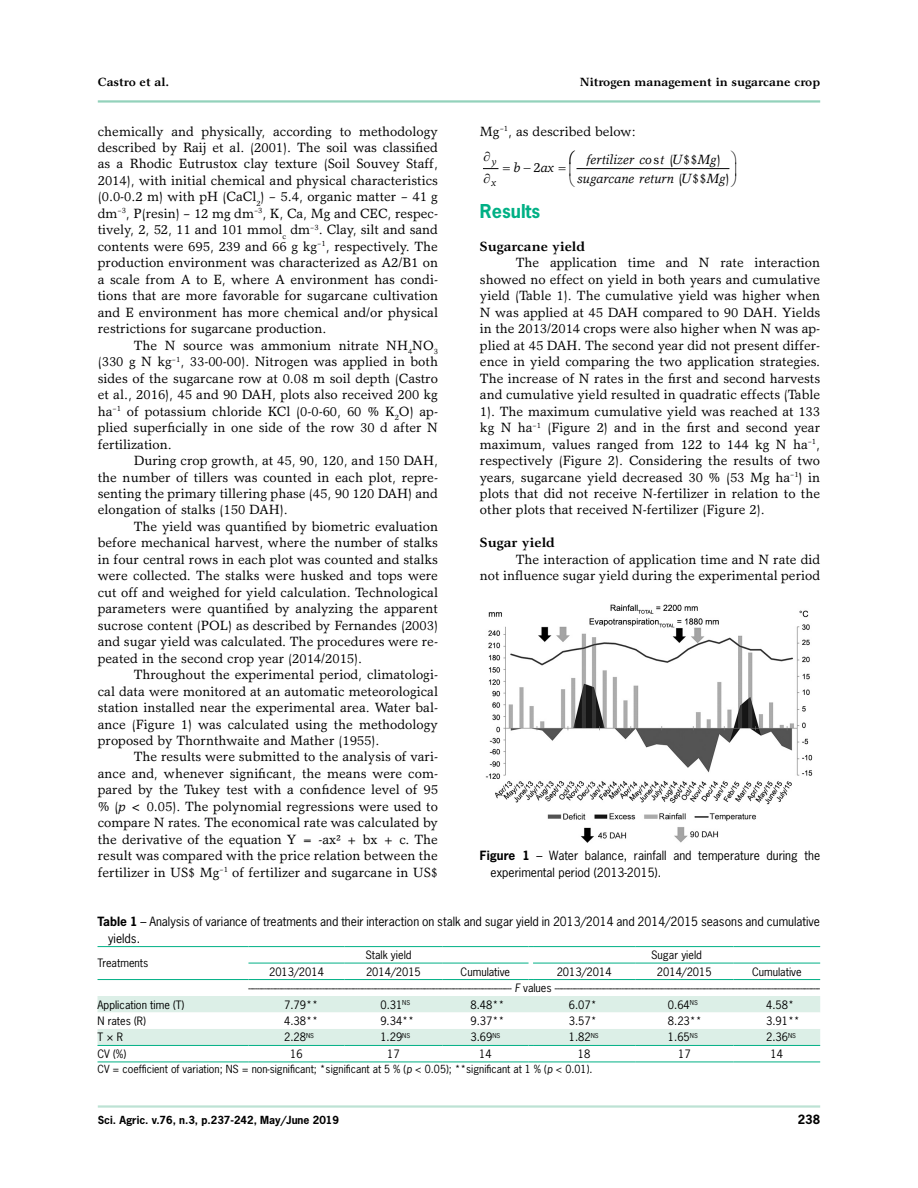
<style>
.page{position:relative;width:918px;height:1188px;background:#fff}
.page>*{position:absolute;margin:0;border:0;box-sizing:border-box;transform-origin:0 0}
.t1{font:700 18px "News Gothic";color:#00b085}
.t2{font:13.5px/16.5px "Garth Graphic";color:#000;text-align:justify}
.t3{font:italic 13.5px/19px "Garth Graphic";color:#000}
.t4{font:700 13.5px "Garth Graphic";color:#000}
.t5{font:12px/16.5px "News Gothic";color:#000}
.t6{font:700 12px "Garth Graphic";color:#000}
.t7{font:700 12px "News Gothic";color:#000}
.t8{font:10.8px/16.6px "News Gothic";color:#000}
.t9{font:10.5px "News Gothic";color:#000}
.t10{font:700 10.5px "News Gothic";color:#000}
.t11{font:italic 10.5px/21.5px "Garth Graphic";color:#000}
.s1{font-style:italic}
.s2{font-style:normal}
.s3{font-weight:700}
</style>
<div class="page">
<hr style="left:98px;top:1105px;width:722px;height:3px;background:#bde2d4">
<hr style="left:98px;top:100px;width:722px;height:3px;background:#93d2bb">
<hr style="left:577px;top:168px;width:152px;height:1px;background:#000">
<svg style="left:98px;top:947px;width:722px;height:34px"></svg>
<hr style="left:248px;top:963px;width:97px;height:1px;background:#00b085">
<hr style="left:345px;top:963px;width:97px;height:1px;background:#00b085">
<hr style="left:442px;top:963px;width:87px;height:1px;background:#00b085">
<hr style="left:533px;top:963px;width:102px;height:1px;background:#00b085">
<hr style="left:635px;top:963px;width:98px;height:1px;background:#00b085">
<hr style="left:733px;top:963px;width:87px;height:1px;background:#00b085">
<hr style="left:98px;top:979px;width:150px;height:1px;background:#00b085">
<hr style="left:248px;top:979px;width:97px;height:1px;background:#00b085">
<hr style="left:345px;top:979px;width:97px;height:1px;background:#00b085">
<hr style="left:442px;top:979px;width:87px;height:1px;background:#00b085">
<hr style="left:533px;top:979px;width:102px;height:1px;background:#00b085">
<hr style="left:635px;top:979px;width:98px;height:1px;background:#00b085">
<hr style="left:733px;top:979px;width:87px;height:1px;background:#00b085">
<hr style="left:98px;top:946px;width:150px;height:1px;background:#00b085">
<hr style="left:248px;top:946px;width:97px;height:1px;background:#00b085">
<hr style="left:345px;top:946px;width:97px;height:1px;background:#00b085">
<hr style="left:442px;top:946px;width:87px;height:1px;background:#00b085">
<hr style="left:533px;top:946px;width:102px;height:1px;background:#00b085">
<hr style="left:635px;top:946px;width:98px;height:1px;background:#00b085">
<hr style="left:733px;top:946px;width:87px;height:1px;background:#00b085">
<svg style="left:98px;top:996px;width:722px;height:67px"></svg>
<hr style="left:533px;top:1062px;width:102px;height:1px;background:#00b085">
<hr style="left:635px;top:1062px;width:98px;height:1px;background:#00b085">
<hr style="left:733px;top:1062px;width:87px;height:1px;background:#00b085">
<img style="left:485px;top:604px;width:328px;height:239px">
<svg style="left:483px;top:168px;width:16px;height:2px"></svg>
<p class="t6" style="left:98px;top:75px;width:73px">Castro et al.</p>
<p class="t6" style="left:580px;top:75px;width:242px">Nitrogen management in sugarcane crop</p>
<p class="t2" style="left:98px;top:123px;width:342px">chemically and physically, according to methodology described by Raij et al. (2001). The soil was classified as a Rhodic Eutrustox clay texture (Soil Souvey Staff, 2014), with initial chemical and physical characteristics (0.0-0.2 m) with pH (CaCl<sub>2</sub>) – 5.4, organic matter – 41 g dm<sup>–3</sup>, P(resin) – 12 mg dm<sup>–3</sup>, K, Ca, Mg and CEC, respec&shy;tively, 2, 52, 11 and 101 mmol<sub>c</sub> dm<sup>–3</sup>. Clay, silt and sand contents were 695, 239 and 66 g kg<sup>–1</sup>, respectively. The production environment was characterized as A2/B1 on a scale from A to E, where A environment has condi&shy;tions that are more favorable for sugarcane cultivation and E environment has more chemical and/or physical restrictions for sugarcane production.</p>
<p class="t2" style="left:98px;top:337px;width:342px;text-indent:36px">The N source was ammonium nitrate NH<sub>4</sub>NO<sub>3 </sub>(330 g N kg<sup>–1</sup>, 33-00-00). Nitrogen was applied in both sides of the sugarcane row at 0.08 m soil depth (Castro et al., 2016), 45 and 90 DAH, plots also received 200 kg ha<sup>–1</sup> of potassium chloride KCl (0-0-60, 60 % K<sub>2</sub>O) ap&shy;plied superficially in one side of the row 30 d after N fertilization.</p>
<p class="t2" style="left:98px;top:452px;width:342px;text-indent:36px">During crop growth, at 45, 90, 120, and 150 DAH, the number of tillers was counted in each plot, repre&shy;senting the primary tillering phase (45, 90 120 DAH) and elongation of stalks (150 DAH).</p>
<p class="t2" style="left:98px;top:518px;width:342px;text-indent:36px">The yield was quantified by biometric evaluation before mechanical harvest, where the number of stalks in four central rows in each plot was counted and stalks were collected. The stalks were husked and tops were cut off and weighed for yield calculation. Technological parameters were quantified by analyzing the apparent sucrose content (POL) as described by Fernandes (2003) and sugar yield was calculated. The procedures were re&shy;peated in the second crop year (2014/2015).</p>
<p class="t2" style="left:98px;top:666px;width:342px;text-indent:36px">Throughout the experimental period, climatologi&shy;cal data were monitored at an automatic meteorological station installed near the experimental area. Water bal&shy;ance (Figure 1) was calculated using the methodology proposed by Thornthwaite and Mather (1955).</p>
<p class="t2" style="left:98px;top:749px;width:342px;text-indent:36px">The results were submitted to the analysis of vari&shy;ance and, whenever significant, the means were com&shy;pared by the Tukey test with a confidence level of 95 % (<span class="s1">p</span> &lt; 0.05). The polynomial regressions were used to compare N rates. The economical rate was calculated by the derivative of the equation Y = -ax² + bx + c. The result was compared with the price relation between the fertilizer in US$ Mg<sup>–1</sup> of fertilizer and sugarcane in US$</p>
<p class="t2" style="left:480px;top:123px;width:157px">Mg<sup>–1</sup>, as described below:</p>
<p class="t3" style="left:513px;top:158px;width:42px">b−<span class="s2">2</span>ax</p>
<p class="t11" style="left:491px;top:150px;width:7px">y x</p>
<p class="t3" style="left:587px;top:149px;width:113px">fertilizer co<span class="s2">s ( $$</span></p>
<p class="t3" style="left:578px;top:149px;width:154px;text-indent:83px">t U Mg<span class="s2">) </span>sugarcane return U Mg<span class="s2">)</span></p>
<p class="t2" style="left:679px;top:170px;width:30px">( $$</p>
<h1 class="t1" style="left:480px;top:199px;width:62px">Results</h1>
<p class="t4" style="left:480px;top:238px;width:107px">Sugarcane yield</p>
<p class="t2" style="left:480px;top:254px;width:342px;text-indent:36px">The application time and N rate interaction showed no effect on yield in both years and cumulative yield (Table 1). The cumulative yield was higher when N was applied at 45 DAH compared to 90 DAH. Yields in the 2013/2014 crops were also higher when N was ap&shy;plied at 45 DAH. The second year did not present differ&shy;ence in yield comparing the two application strategies.<br>The increase of N rates in the first and second harvests and cumulative yield resulted in quadratic effects (Table 1). The maximum cumulative yield was reached at 133 kg N ha<sup>–1</sup> (Figure 2) and in the first and second year maximum, values ranged from 122 to 144 kg N ha<sup>–1</sup>, respectively (Figure 2). Considering the results of two years, sugarcane yield decreased 30 % (53 Mg ha<sup>–1</sup>) in plots that did not receive N-fertilizer in relation to the other plots that received N-fertilizer (Figure 2).</p>
<p class="t4" style="left:480px;top:535px;width:77px">Sugar yield</p>
<p class="t2" style="left:480px;top:551px;width:342px;text-align:right">The interaction of application time and N rate did<br>not influence sugar yield during the experimental period</p>
<p class="t5" style="left:491px;top:848px;width:331px;text-indent:-11px"><span class="s3">Figure 1</span> – Water balance, rainfall and temperature during the experimental period (2013-2015).</p>
<p class="t5" style="left:108px;top:914px;width:713px;text-indent:-11px"><span class="s3">Table 1</span> – Analysis of variance of treatments and their interaction on stalk and sugar yield in 2013/2014 and 2014/2015 seasons and cumulative yields.</p>
<p class="t8" style="left:98px;top:955px;width:52px">Treatments</p>
<p class="t8" style="left:365px;top:947px;width:48px">Stalk yield</p>
<p class="t8" style="left:651px;top:947px;width:52px">Sugar yield</p>
<p class="t8" style="left:249px;top:963px;width:573px;text-indent:503px">Cumulative ---------------------------------------------------------------------------------------------------------------------- <span class="s1">F</span> values -----------------------------------------------------------------------------------------------------------------------</p>
<p class="t8" style="left:269px;top:963px;width:56px">2013/2014</p>
<p class="t8" style="left:366px;top:963px;width:56px">2014/2015</p>
<p class="t8" style="left:461px;top:963px;width:51px">Cumulative</p>
<p class="t8" style="left:557px;top:963px;width:56px">2013/2014</p>
<p class="t8" style="left:657px;top:963px;width:56px">2014/2015</p>
<p class="t8" style="left:98px;top:996px;width:88px">Application time (T)</p>
<p class="t8" style="left:284px;top:996px;width:35px">7.79**</p>
<p class="t8" style="left:380px;top:996px;width:31px">0.31<sup>NS</sup></p>
<p class="t8" style="left:470px;top:996px;width:35px">8.48**</p>
<p class="t8" style="left:569px;top:996px;width:29px">6.07*</p>
<p class="t8" style="left:668px;top:996px;width:31px">0.64<sup>NS</sup></p>
<p class="t8" style="left:766px;top:996px;width:29px">4.58*</p>
<p class="t8" style="left:98px;top:1013px;width:50px">N rates (R)</p>
<p class="t8" style="left:284px;top:1013px;width:35px">4.38**</p>
<p class="t8" style="left:380px;top:1013px;width:35px">9.34**</p>
<p class="t8" style="left:470px;top:1013px;width:35px">9.37**</p>
<p class="t8" style="left:569px;top:1013px;width:29px">3.57*</p>
<p class="t8" style="left:668px;top:1013px;width:35px">8.23**</p>
<p class="t8" style="left:766px;top:1013px;width:35px">3.91**</p>
<p class="t8" style="left:98px;top:1029px;width:27px">T × R</p>
<p class="t8" style="left:284px;top:1029px;width:31px">2.28<sup>NS</sup></p>
<p class="t8" style="left:380px;top:1029px;width:31px">1.29<sup>NS</sup></p>
<p class="t8" style="left:470px;top:1029px;width:31px">3.69<sup>NS</sup></p>
<p class="t8" style="left:569px;top:1029px;width:31px">1.82<sup>NS</sup></p>
<p class="t8" style="left:668px;top:1029px;width:31px">1.65<sup>NS</sup></p>
<p class="t8" style="left:766px;top:1029px;width:31px">2.36<sup>NS</sup></p>
<p class="t8" style="left:98px;top:1046px;width:30px">CV (%)</p>
<p class="t8" style="left:290px;top:1046px;width:14px">16</p>
<p class="t8" style="left:387px;top:1046px;width:14px">17</p>
<p class="t8" style="left:479px;top:1046px;width:14px">14</p>
<p class="t8" style="left:578px;top:1046px;width:14px">18</p>
<p class="t8" style="left:678px;top:1046px;width:14px">17</p>
<p class="t8" style="left:771px;top:1046px;width:14px">14</p>
<p class="t9" style="left:98px;top:1062px;width:496px">CV = coefficient of variation; NS = non-significant; *significant at 5 % (<span class="s1">p</span> &lt; 0.05); **significant at 1 % (<span class="s1">p</span> &lt; 0.01).</p>
<p class="t10" style="left:98px;top:1113px;width:243px">Sci. Agric. v.76, n.3, p.237-242, May/June 2019</p>
<p class="t7" style="left:798px;top:1111px;width:24px">238</p>
</div>
